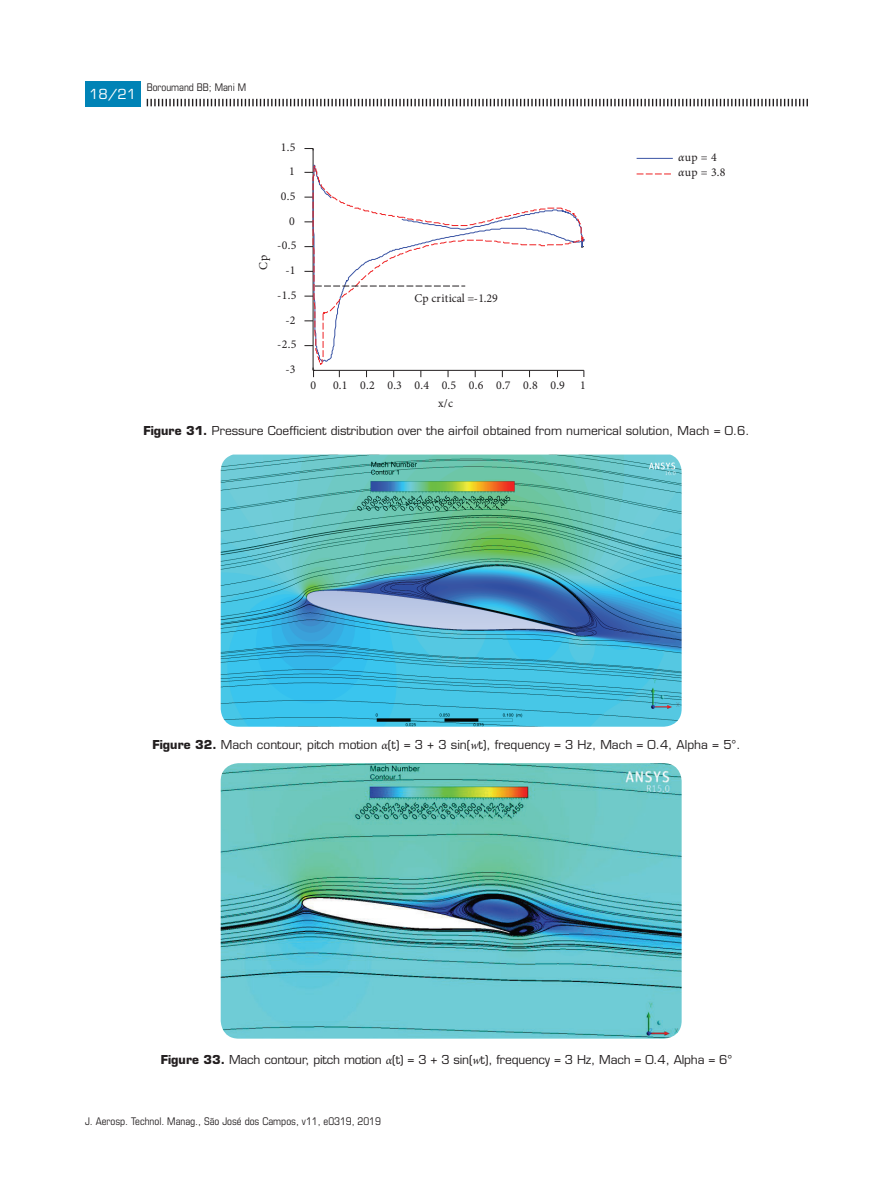
<style>
.page{position:relative;width:893px;height:1191px;background:#fff}
.page>*{position:absolute;margin:0;border:0;box-sizing:border-box;transform-origin:0 0}
.t1{font:13.95px "Helvetica";color:#231f20}
.t2{font:13.5px "Eurostile LT Std";color:#fff}
.t3{font:12px "Eurostile LT Std";color:#231f20}
.t4{font:12px/15.6px "Minion Pro";color:#231f20}
.t5{font:condensed 10.5px "Eurostile LT Std";color:#231f20}
.s1{font-style:italic}
.s2{font-weight:700}
.s3{font-family:"Minion Pro";font-style:italic}
</style>
<div class="page">
<svg style="left:147px;top:99px;width:661px;height:7px"></svg>
<hr style="left:313px;top:148px;width:1px;height:222px;background:#231f20">
<svg style="left:304px;top:148px;width:10px;height:2px"></svg>
<hr style="left:637px;top:158px;width:36px;height:1px;background:#3a54a4">
<svg style="left:637px;top:174px;width:34px;height:1px"></svg>
<svg style="left:304px;top:163px;width:281px;height:214px"></svg>
<img style="left:221px;top:454px;width:461px;height:272px">
<img style="left:221px;top:763px;width:461px;height:275px">
<div style="left:85px;top:81px;width:55px;height:25px;background:#0083b6"></div>
<svg style="left:508px;top:657px;width:10px;height:8px"></svg>
<p class="t2" style="left:89px;top:86px;width:49px">18/21</p>
<p class="t2" style="left:96px;top:86px;width:36px">xx xx</p>
<p class="t5" style="left:147px;top:81px;width:101px">Boroumand BB; Mani M</p>
<p class="t4" style="left:281px;top:140px;width:16px">1.5</p>
<p class="t4" style="left:289px;top:163px;width:7px">1</p>
<p class="t4" style="left:281px;top:188px;width:16px">0.5</p>
<p class="t4" style="left:289px;top:213px;width:7px">0</p>
<p class="t4" style="left:277px;top:238px;width:21px">-0.5</p>
<p class="t4" style="left:256px;top:269px;width:16px;rotate:-90deg">Cp</p>
<p class="t4" style="left:285px;top:262px;width:12px">-1</p>
<p class="t4" style="left:277px;top:287px;width:21px">-1.5</p>
<p class="t4" style="left:285px;top:312px;width:12px">-2</p>
<p class="t4" style="left:277px;top:337px;width:21px">-2.5</p>
<p class="t4" style="left:285px;top:361px;width:12px">-3</p>
<p class="t4" style="left:414px;top:290px;width:85px">Cp critical =-1.29</p>
<p class="t4" style="left:310px;top:377px;width:7px">0</p>
<p class="t4" style="left:333px;top:377px;width:233px">0.1 0.2 0.3 0.4 0.5 0.6 0.7 0.8 0.9</p>
<p class="t4" style="left:580px;top:377px;width:7px">1</p>
<p class="t4" style="left:438px;top:395px;width:17px">x/c</p>
<p class="t4" style="left:678px;top:149px;width:49px"><span class="s1">α</span>up = 4 <span class="s1">α</span>up = 3.8</p>
<p class="t3" style="left:143px;top:423px;width:608px"><span class="s2">Figure 31.</span> Pressure Coefficient distribution over the airfoil obtained from numerical solution, Mach = 0.6.</p>
<p class="t1" style="left:277px;top:425px;width:21px">0.2</p>
<p class="t1" style="left:697px;top:425px;width:21px">0.2</p>
<p class="t3" style="left:152px;top:737px;width:590px"><span class="s2">Figure 32.</span> Mach contour, pitch motion <span class="s3">α</span>(t) = 3 + 3 sin(<span class="s3">w</span>t), frequency = 3 Hz, Mach = 0.4, Alpha = 5°.</p>
<p class="t3" style="left:161px;top:1052px;width:573px"><span class="s2">Figure 33.</span> Mach contour, pitch motion <span class="s3">α</span>(t) = 3 + 3 sin(<span class="s3">w</span>t), frequency = 3 Hz, Mach = 0.4, Alpha = 6°</p>
<p class="t5" style="left:85px;top:1114px;width:297px">J. Aerosp. Technol. Manag., São José dos Campos, v11, e0319, 2019</p>
</div>
